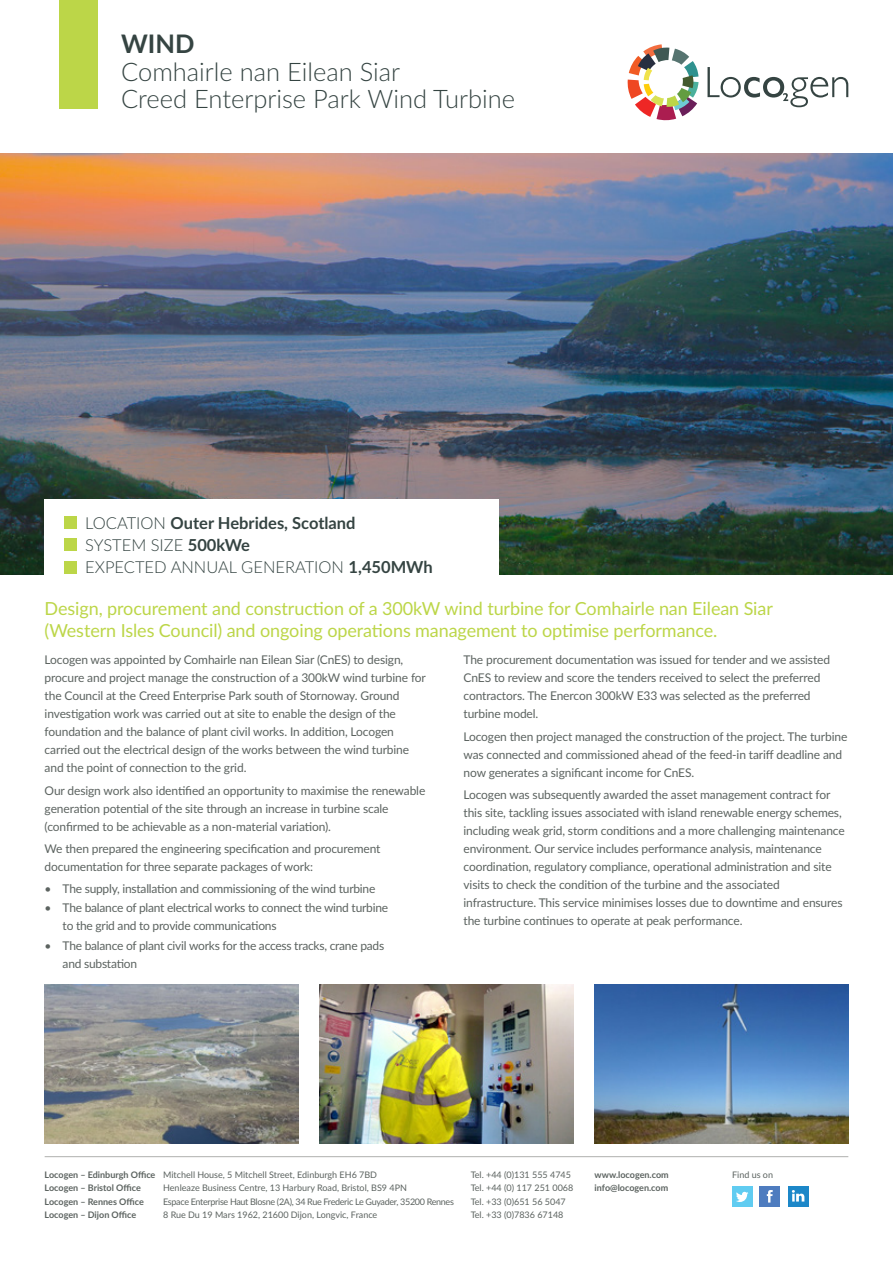
<style>
.page{position:relative;width:893px;height:1263px;background:#fff}
.page>*{position:absolute;margin:0;border:0;box-sizing:border-box;transform-origin:0 0}
.t1{font:300 25.5px/27.8px "Lato";color:#354442}
.t2{font:18px/21.8px "Lato";letter-spacing:-.005em;color:#bcd648}
.t3{font:300 16.5px "Lato";color:#354442}
.t4{font:700 16.5px "Lato";color:#354442}
.t5{font:12px/18px "Lato";letter-spacing:-.01em;color:#5c6360}
.t6{font:9px "Lato";color:#5c6360}
.t7{font:700 9px "Lato";color:#5c6360}
.t8{font:9px "Lato";letter-spacing:-.035em;color:#5c6360}
.s1{font-weight:700}
.s2{font-weight:300}
</style>
<div class="page">
<hr style="left:45px;top:1156px;width:803px;height:1px;background:#afb0ae">
<div style="left:732px;top:1186px;width:20px;height:20px;background:#60ccf1"></div>
<svg style="left:736px;top:1192px;width:12px;height:10px"></svg>
<div style="left:760px;top:1186px;width:20px;height:20px;background:#4e7cbf"></div>
<svg style="left:767px;top:1190px;width:6px;height:12px"></svg>
<div style="left:788px;top:1186px;width:20px;height:20px;background:#1c87c8"></div>
<svg style="left:792px;top:1190px;width:12px;height:11px"></svg>
<img style="left:45px;top:985px;width:253px;height:158px">
<img style="left:320px;top:985px;width:253px;height:158px">
<img style="left:595px;top:985px;width:253px;height:158px">
<img style="left:0;top:153px;width:893px;height:421px">
<div style="left:45px;top:500px;width:454px;height:80px;background:#fff"></div>
<div style="left:64px;top:516px;width:13px;height:13px;background:#bcd648"></div>
<div style="left:64px;top:538px;width:13px;height:13px;background:#bcd648"></div>
<div style="left:64px;top:561px;width:13px;height:12px;background:#bcd648"></div>
<svg style="left:707px;top:67px;width:141px;height:40px"></svg>
<svg style="left:627px;top:44px;width:71px;height:77px"></svg>
<div style="left:60px;top:0;width:38px;height:108px;background:#bcd648"></div>
<p class="t1" style="left:121px;top:29px;width:395px"><span class="s1">WIND<br></span>Comhairle nan Eilean Siar<br>Creed Enterprise Park Wind Turbine</p>
<p class="t4" style="left:85px;top:511px;width:272px"><span class="s2">LOCATION</span> Outer Hebrides, Scotland</p>
<p class="t3" style="left:85px;top:534px;width:166px">SYSTEM SIZE <span class="s1">500kWe</span></p>
<p class="t3" style="left:85px;top:556px;width:349px">EXPECTED ANNUAL GENERATION <span class="s1">1,450MWh</span></p>
<p class="t2" style="left:45px;top:597px;width:730px">Design, procurement and construction of a 300kW wind turbine for Comhairle nan Eilean Siar (Western Isles Council) and ongoing operations management to optimise performance.</p>
<p class="t5" style="left:45px;top:650px;width:383px">Locogen was appointed by Comhairle nan Eilean Siar (CnES) to design, procure and project manage the construction of a 300kW wind turbine for the Council at the Creed Enterprise Park south of Stornoway. Ground investigation work was carried out at site to enable the design of the foundation and the balance of plant civil works. In addition, Locogen carried out the electrical design of the works between the wind turbine and the point of connection to the grid.</p>
<p class="t5" style="left:45px;top:781px;width:382px">Our design work also identified an opportunity to maximise the renewable generation potential of the site through an increase in turbine scale (confirmed to be achievable as a non-material variation).</p>
<p class="t5" style="left:45px;top:839px;width:337px">We then prepared the engineering specification and procurement documentation for three separate packages of work:</p>
<p class="t5" style="left:45px;top:879px;width:332px">• The supply, installation and commissioning of the wind turbine</p>
<p class="t5" style="left:63px;top:898px;width:327px;text-indent:-18px">• The balance of plant electrical works to connect the wind turbine to the grid and to provide communications</p>
<p class="t5" style="left:63px;top:936px;width:323px;text-indent:-18px">• The balance of plant civil works for the access tracks, crane pads and substation</p>
<p class="t5" style="left:463px;top:650px;width:368px">The procurement documentation was issued for tender and we assisted CnES to review and score the tenders received to select the preferred contractors. The Enercon 300kW E33 was selected as the preferred turbine model.</p>
<p class="t5" style="left:463px;top:727px;width:385px">Locogen then project managed the construction of the project. The turbine was connected and commissioned ahead of the feed-in tariff deadline and now generates a significant income for CnES.</p>
<p class="t5" style="left:463px;top:785px;width:383px">Locogen was subsequently awarded the asset management contract for this site, tackling issues associated with island renewable energy schemes, including weak grid, storm conditions and a more challenging maintenance environment. Our service includes performance analysis, maintenance coordination, regulatory compliance, operational administration and site visits to check the condition of the turbine and the associated infrastructure. This service minimises losses due to downtime and ensures the turbine continues to operate at peak performance.</p>
<p class="t6" style="left:45px;top:1168px;width:334px"><span class="s1">Locogen – Edinburgh Office</span> Mitchell House, 5 Mitchell Street, Edinburgh EH6 7BD</p>
<p class="t6" style="left:471px;top:1168px;width:102px">Tel. +44 (0)131 555 4745</p>
<p class="t6" style="left:732px;top:1168px;width:42px">Find us on</p>
<p class="t7" style="left:45px;top:1181px;width:98px">Locogen – Bristol Office</p>
<p class="t6" style="left:163px;top:1181px;width:245px">Henleaze Business Centre, 13 Harbury Road, Bristol, BS9 4PN</p>
<p class="t6" style="left:471px;top:1181px;width:104px">Tel. +44 (0) 117 251 0068</p>
<p class="t7" style="left:45px;top:1195px;width:101px">Locogen – Rennes Office</p>
<p class="t8" style="left:163px;top:1195px;width:292px">Espace Enterprise Haut Blosne (2A), 34 Rue Frederic Le Guyader, 35200 Rennes</p>
<p class="t6" style="left:471px;top:1195px;width:97px">Tel. +33 (0)651 56 5047</p>
<p class="t7" style="left:45px;top:1208px;width:93px">Locogen – Dijon Office</p>
<p class="t6" style="left:163px;top:1208px;width:216px">8 Rue Du 19 Mars 1962, 21600 Dijon, Longvic, France</p>
<p class="t6" style="left:471px;top:1208px;width:94px">Tel. +33 (0)7836 67148</p>
<p class="t7" style="left:595px;top:1168px;width:76px">www.locogen.com</p>
<p class="t7" style="left:595px;top:1181px;width:75px">info@locogen.com</p>
</div>
